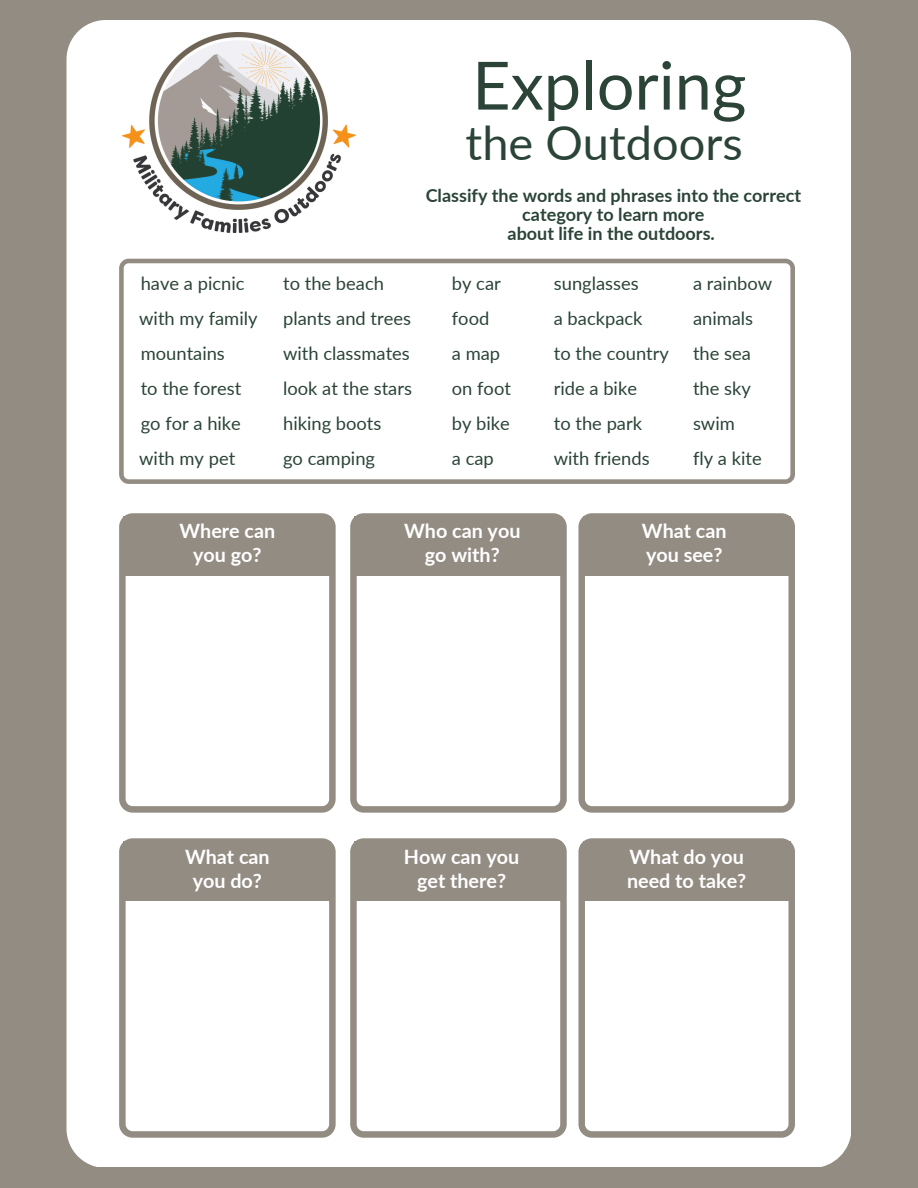
<style>
.page{position:relative;width:918px;height:1188px;background:#938c83}
.page>*{position:absolute;margin:0;border:0;box-sizing:border-box;transform-origin:0 0}
.t1{font:66.6px "Lato";color:#2b4437}
.t2{font:46.95px "Lato";color:#2b4437}
.t3{font:700 19.8px/23.7px "Lato";color:#fff;text-align:center}
.t4{font:18.3px "Lato";color:#2b4437}
.t5{font:700 18px/19.2px "Lato";color:#2b4437;text-align:center}
</style>
<div class="page">
<div style="left:67px;top:20px;width:784px;height:1147px;background:#fff"></div>
<svg style="left:350px;top:513px;width:217px;height:300px;background:#f3f2f1"></svg>
<div style="left:355px;top:517px;width:207px;height:59px;background:#938c83"></div>
<svg style="left:350px;top:838px;width:217px;height:300px;background:#f3f2f1"></svg>
<div style="left:355px;top:842px;width:207px;height:59px;background:#938c83"></div>
<svg style="left:578px;top:513px;width:217px;height:300px;background:#f3f2f1"></svg>
<div style="left:583px;top:517px;width:208px;height:59px;background:#938c83"></div>
<svg style="left:578px;top:838px;width:217px;height:300px;background:#f3f2f1"></svg>
<div style="left:583px;top:842px;width:208px;height:59px;background:#938c83"></div>
<svg style="left:119px;top:513px;width:217px;height:300px;background:#f3f2f1"></svg>
<div style="left:124px;top:517px;width:207px;height:59px;background:#938c83"></div>
<svg style="left:119px;top:838px;width:217px;height:300px;background:#f3f2f1"></svg>
<div style="left:124px;top:842px;width:207px;height:59px;background:#938c83"></div>
<div style="left:119px;top:259px;width:676px;height:225px;background:#fff"></div>
<img style="left:123px;top:32px;width:232px;height:201px">
<p class="t4" style="left:141px;top:272px;width:105px">have a picnic</p>
<p class="t4" style="left:283px;top:272px;width:102px">to the beach</p>
<p class="t1" style="left:472px;top:44px;width:276px">Exploring</p>
<p class="t2" style="left:466px;top:114px;width:279px">the Outdoors</p>
<p class="t5" style="left:426px;top:185px;width:377px">Classify the words and phrases into the correct category to learn more<br>about life in the outdoors.</p>
<p class="t4" style="left:452px;top:272px;width:50px">by car</p>
<p class="t4" style="left:554px;top:272px;width:86px">sunglasses</p>
<p class="t4" style="left:693px;top:272px;width:81px">a rainbow</p>
<p class="t4" style="left:139px;top:307px;width:120px">with my family</p>
<p class="t4" style="left:283px;top:307px;width:130px">plants and trees</p>
<p class="t4" style="left:452px;top:307px;width:39px">food</p>
<p class="t4" style="left:554px;top:307px;width:90px">a backpack</p>
<p class="t4" style="left:693px;top:307px;width:62px">animals</p>
<p class="t4" style="left:141px;top:342px;width:86px">mountains</p>
<p class="t4" style="left:283px;top:342px;width:128px">with classmates</p>
<p class="t4" style="left:452px;top:342px;width:50px">a map</p>
<p class="t4" style="left:554px;top:342px;width:117px">to the country</p>
<p class="t4" style="left:693px;top:342px;width:59px">the sea</p>
<p class="t4" style="left:141px;top:377px;width:102px">to the forest</p>
<p class="t4" style="left:283px;top:377px;width:130px">look at the stars</p>
<p class="t4" style="left:452px;top:377px;width:61px">on foot</p>
<p class="t4" style="left:554px;top:377px;width:85px">ride a bike</p>
<p class="t4" style="left:693px;top:377px;width:59px">the sky</p>
<h3 class="t4" style="left:141px;top:412px;width:102px">go for a hike</h3>
<h3 class="t4" style="left:283px;top:412px;width:100px">hiking boots</h3>
<p class="t4" style="left:452px;top:412px;width:60px">by bike</p>
<p class="t4" style="left:554px;top:412px;width:90px">to the park</p>
<p class="t4" style="left:693px;top:412px;width:43px">swim</p>
<h3 class="t4" style="left:283px;top:447px;width:94px">go camping</h3>
<h3 class="t4" style="left:452px;top:447px;width:43px">a cap</h3>
<h3 class="t4" style="left:554px;top:447px;width:97px">with friends</h3>
<h3 class="t4" style="left:693px;top:447px;width:70px">fly a kite</h3>
<p class="t4" style="left:139px;top:447px;width:98px">with my pet</p>
<p class="t3" style="left:179px;top:519px;width:97px">Where can you go?</p>
<p class="t3" style="left:185px;top:845px;width:86px">What can you do?</p>
<h1 class="t3" style="left:404px;top:519px;width:118px">Who can you go with?</h1>
<h3 class="t3" style="left:642px;top:519px;width:86px;text-align:left">What can you see?</h3>
<h2 class="t3" style="left:404px;top:845px;width:117px">How can you get there?</h2>
<p class="t3" style="left:627px;top:845px;width:121px;text-align:left">What do you need to take?</p>
</div>
